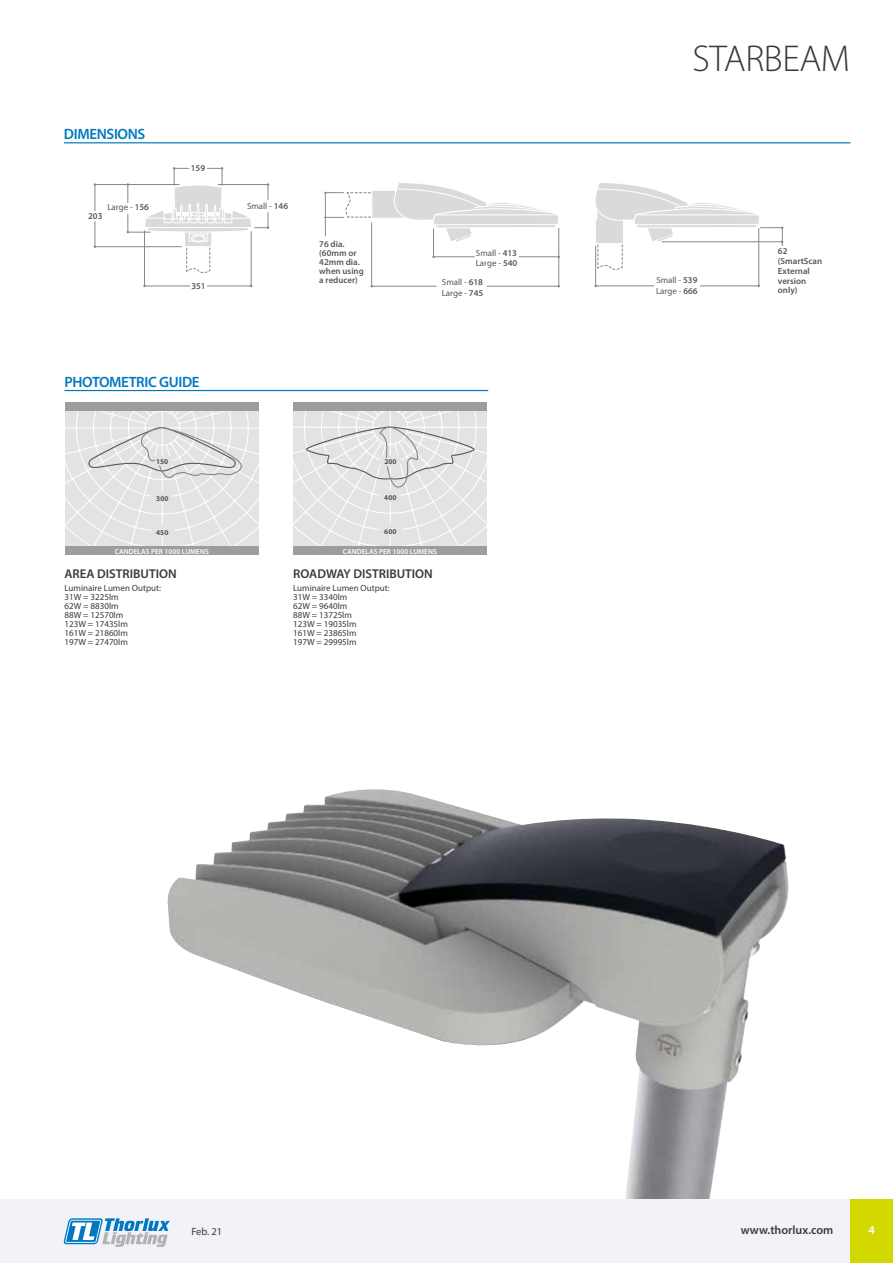
<style>
.page{position:relative;width:893px;height:1263px;background:#fff}
.page>*{position:absolute;margin:0;border:0;box-sizing:border-box;transform-origin:0 0}
.t1{font:300 37.5px "Myriad Pro";letter-spacing:-.01em;color:#3a3a3a}
.t2{font:600 15px "Myriad Pro";letter-spacing:-.025em;color:#0078c1}
.t3{font:600 12.75px "Myriad Pro";color:#3a3a3a}
.t4{font:600 12px "Myriad Pro";color:#3a3a3a}
.t5{font:600 12px "Myriad Pro";color:#fff}
.t6{font:10.5px "Myriad Pro";color:#3a3a3a}
.t7{font:9px/9px "Myriad Pro";color:#3a3a3a}
.t8{font:600 8.85px/9.8px "Myriad Pro";color:#575756}
.t9{font:8.85px/10.4px "Myriad Pro";color:#575756}
.t10{font:600 7.35px "Myriad Pro";color:#fff}
.t11{font:700 7.35px "Myriad Pro";color:#575756}
.s1{font-weight:600}
</style>
<div class="page">
<img style="left:167px;top:789px;width:622px;height:410px">
<svg style="left:186px;top:247px;width:25px;height:26px"></svg>
<svg style="left:186px;top:237px;width:24px;height:8px"></svg>
<div style="left:184px;top:216px;width:28px;height:31px;border:1px solid #fff"></div>
<hr style="left:595px;top:286px;width:59px;height:1px;background:#878787">
<hr style="left:758px;top:228px;width:1px;height:58px;background:#878787">
<hr style="left:595px;top:246px;width:1px;height:40px;background:#878787">
<hr style="left:700px;top:286px;width:59px;height:1px;background:#878787">
<hr style="left:371px;top:286px;width:65px;height:1px;background:#878787">
<hr style="left:558px;top:228px;width:1px;height:58px;background:#878787">
<hr style="left:371px;top:223px;width:1px;height:63px;background:#878787">
<hr style="left:487px;top:286px;width:72px;height:1px;background:#878787">
<hr style="left:144px;top:286px;width:46px;height:1px;background:#878787">
<hr style="left:251px;top:231px;width:1px;height:55px;background:#878787">
<hr style="left:144px;top:230px;width:1px;height:56px;background:#878787">
<hr style="left:207px;top:286px;width:44px;height:1px;background:#878787">
<hr style="left:95px;top:246px;width:87px;height:1px;background:#878787">
<hr style="left:95px;top:184px;width:84px;height:1px;background:#878787">
<svg style="left:94px;top:221px;width:2px;height:27px"></svg>
<svg style="left:94px;top:183px;width:2px;height:28px"></svg>
<svg style="left:595px;top:183px;width:188px;height:87px"></svg>
<svg style="left:324px;top:183px;width:236px;height:75px"></svg>
<div style="left:189px;top:232px;width:19px;height:9px;border:1px solid #fff"></div>
<div style="left:191px;top:235px;width:15px;height:7px;border:1px solid #fff;border-radius:50%"></div>
<div style="left:193px;top:236px;width:11px;height:5px;background:#dadada;border-radius:50%"></div>
<div style="left:193px;top:236px;width:11px;height:5px;border:1px solid #fff;border-radius:50%"></div>
<svg style="left:127px;top:167px;width:142px;height:70px"></svg>
<hr style="left:64px;top:142px;width:786px;height:1px;background:#0078c1">
<hr style="left:65px;top:390px;width:423px;height:1px;background:#0078c1">
<div style="left:293px;top:403px;width:194px;height:8px;background:#9d9d9c"></div>
<div style="left:65px;top:403px;width:194px;height:8px;background:#9d9d9c"></div>
<svg style="left:293px;top:411px;width:194px;height:144px;background:#dedede"></svg>
<svg style="left:65px;top:411px;width:194px;height:144px;background:#dedede"></svg>
<div style="left:0;top:1199px;width:893px;height:64px;background:#f1f3f8"></div>
<svg style="left:64px;top:1218px;width:106px;height:29px"></svg>
<div style="left:850px;top:1199px;width:43px;height:64px;background:#d3d800"></div>
<h2 class="t2" style="left:64px;top:124px;width:83px">DIMENSIONS</h2>
<p class="t9" style="left:107px;top:202px;width:43px">Large - <span class="s1">156</span></p>
<p class="t8" style="left:88px;top:211px;width:16px">203</p>
<p class="t8" style="left:191px;top:163px;width:16px">159</p>
<p class="t8" style="left:191px;top:281px;width:16px">351</p>
<h2 class="t2" style="left:65px;top:372px;width:137px">PHOTOMETRIC GUIDE</h2>
<p class="t9" style="left:247px;top:200px;width:43px">Small - <span class="s1">146</span></p>
<p class="t8" style="left:319px;top:239px;width:46px;line-height:8.9px">76 dia. (60mm or<br>42mm dia. when using a reducer)</p>
<p class="t11" style="left:156px;top:456px;width:14px">150</p>
<p class="t11" style="left:384px;top:457px;width:14px">200</p>
<p class="t9" style="left:476px;top:247px;width:43px">Small - <span class="s1">413<br></span>Large - <span class="s1">540</span></p>
<p class="t9" style="left:442px;top:277px;width:43px">Small - <span class="s1">618<br></span>Large - <span class="s1">745</span></p>
<p class="t11" style="left:156px;top:493px;width:14px">300</p>
<p class="t11" style="left:156px;top:527px;width:14px">450</p>
<p class="t10" style="left:115px;top:546px;width:96px">CANDELAS PER 1000 LUMENS</p>
<h3 class="t3" style="left:65px;top:565px;width:114px">AREA DISTRIBUTION</h3>
<p class="t7" style="left:65px;top:583px;width:98px">Luminaire Lumen Output:<br>31W = 3225lm<br>62W = 8830lm<br>88W = 12570lm<br>123W = 17435lm<br>161W = 21860lm<br>197W = 27470lm</p>
<p class="t11" style="left:384px;top:492px;width:14px">400</p>
<p class="t11" style="left:384px;top:526px;width:14px">600</p>
<p class="t10" style="left:343px;top:546px;width:96px">CANDELAS PER 1000 LUMENS</p>
<h3 class="t3" style="left:293px;top:565px;width:141px">ROADWAY DISTRIBUTION</h3>
<p class="t7" style="left:293px;top:583px;width:98px">Luminaire Lumen Output:<br>31W = 3340lm<br>62W = 9640lm<br>88W = 13725lm<br>123W = 19035lm<br>161W = 23865lm<br>197W = 29995lm</p>
<h1 class="t1" style="left:692px;top:36px;width:159px">STARBEAM</h1>
<p class="t9" style="left:656px;top:275px;width:43px">Small - <span class="s1">539<br></span>Large - <span class="s1">666</span></p>
<p class="t8" style="left:778px;top:246px;width:46px">62 (SmartScan<br>External version only)</p>
<p class="t6" style="left:191px;top:1225px;width:32px">Feb. 21</p>
<h3 class="t4" style="left:741px;top:1222px;width:94px">www.thorlux.com</h3>
<h3 class="t5" style="left:868px;top:1222px;width:8px">4</h3>
</div>
